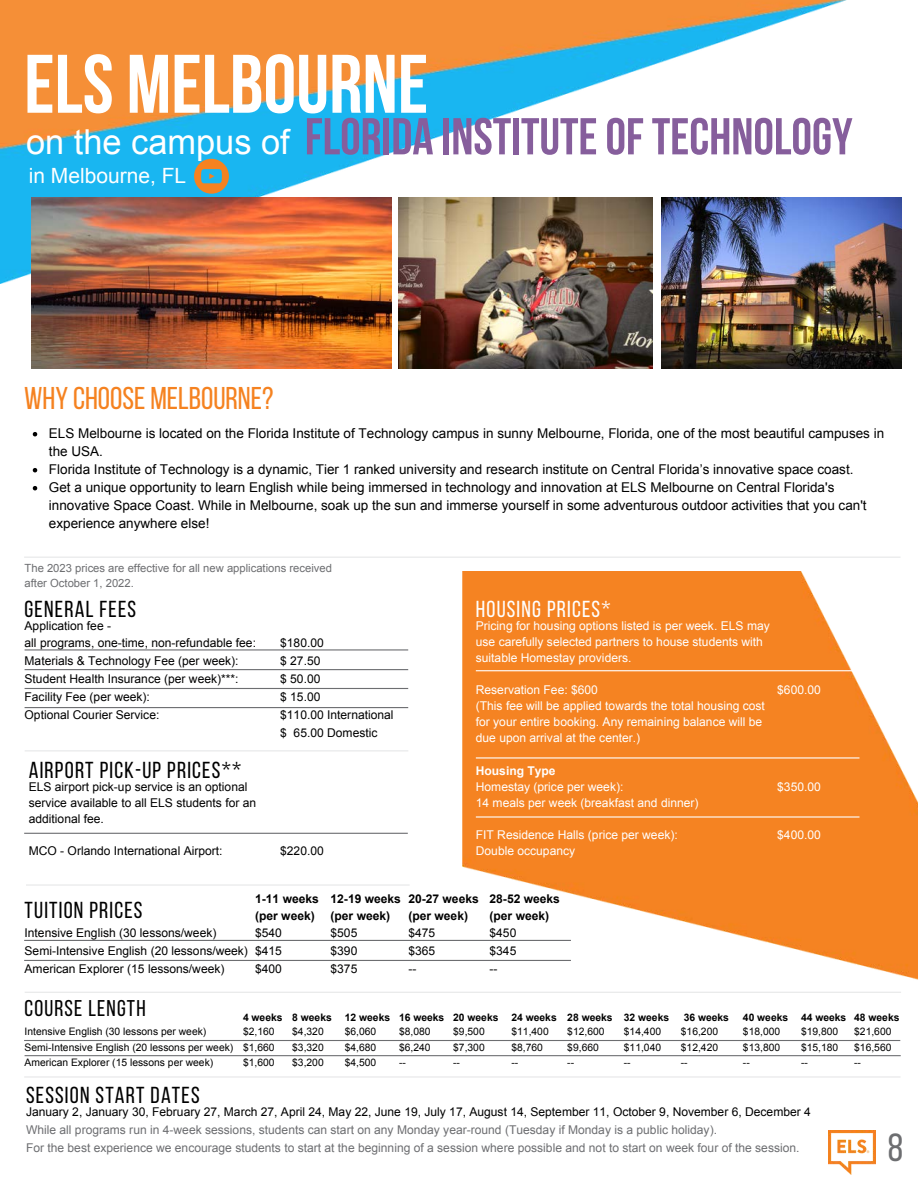
<style>
.page{position:relative;width:918px;height:1188px;background:#fff}
.page>*{position:absolute;margin:0;border:0;box-sizing:border-box;transform-origin:0 0}
.t1{font:700 82.8px "Bebas Neue";color:#fff}
.t2{font:700 51.75px "Bebas Neue";color:#865e9c}
.t3{font:39.15px "Bebas Neue";color:#6d6e71}
.t4{font:31.5px "Bebas Neue";color:#f58220}
.t5{font:23.1px "Bebas Neue";letter-spacing:.05em;color:#000}
.t6{font:23.1px "Bebas Neue";letter-spacing:.05em;color:#fff}
.t7{font:22.8px "Bebas Neue";letter-spacing:.05em;color:#000}
.t8{font:21px "Arial";color:#fff}
.t9{font:13.5px/18px "Arial";color:#000}
.t10{font:12.15px/18.1px "Arial";color:#000}
.t11{font:12.15px/16px "Arial";color:#fff}
.t12{font:12.15px/18.1px "Arial";color:#6d6e71}
.t13{font:700 12.15px/16px "Arial";color:#000}
.t14{font:700 12.15px "Arial";color:#fff}
.t15{font:11.25px/15px "Arial";color:#6d6e71}
.t16{font:10.35px/15.5px "Arial";color:#000;text-align:justify}
.t17{font:700 10.35px "Arial";color:#000}
.s1{font-family:"Arial";font-weight:400;font-size:34.35px;color:#fff}
</style>
<div class="page">
<img style="left:0;top:0;width:849px;height:283px">
<svg style="left:194px;top:159px;width:35px;height:35px"></svg>
<svg style="left:33px;top:432px;width:4px;height:4px"></svg>
<svg style="left:33px;top:468px;width:4px;height:4px"></svg>
<svg style="left:33px;top:486px;width:4px;height:4px"></svg>
<hr style="left:24px;top:557px;width:877px;height:1px;background:#e6e7e8">
<hr style="left:25px;top:649px;width:383px;height:2px;background:#6d6e71">
<hr style="left:25px;top:669px;width:383px;height:1px;background:#6d6e71">
<hr style="left:25px;top:688px;width:383px;height:1px;background:#6d6e71">
<hr style="left:25px;top:707px;width:383px;height:1px;background:#6d6e71">
<hr style="left:24px;top:833px;width:384px;height:1px;background:#6d6e71">
<img style="left:462px;top:572px;width:456px;height:408px">
<hr style="left:476px;top:816px;width:383px;height:2px;background:#fff">
<hr style="left:476px;top:757px;width:383px;height:2px;background:#fff">
<hr style="left:476px;top:670px;width:383px;height:1px;background:#fff">
<hr style="left:24px;top:940px;width:547px;height:1px;background:#6d6e71">
<hr style="left:24px;top:960px;width:547px;height:1px;background:#6d6e71">
<hr style="left:24px;top:1040px;width:876px;height:1px;background:#6d6e71">
<hr style="left:25px;top:1055px;width:876px;height:1px;background:#6d6e71">
<hr style="left:25px;top:750px;width:383px;height:1px;background:#e6e7e8">
<hr style="left:26px;top:884px;width:384px;height:2px;background:#e6e7e8">
<hr style="left:25px;top:992px;width:876px;height:1px;background:#e6e7e8">
<hr style="left:24px;top:1076px;width:877px;height:2px;background:#e6e7e8">
<img style="left:31px;top:198px;width:360px;height:171px">
<img style="left:661px;top:198px;width:240px;height:171px">
<img style="left:398px;top:198px;width:254px;height:171px">
<img style="left:828px;top:1131px;width:47px;height:43px">
<h1 class="t1" style="left:24px;top:51px;width:406px">ELS MELBOURNE</h1>
<h2 class="t2" style="left:26px;top:116px;width:828px"><span class="s1">on the campus of</span> FLORIDA INSTITUTE OF TECHNOLOGY</h2>
<h3 class="t8" style="left:29px;top:164px;width:159px">in Melbourne, FL</h3>
<h3 class="t4" style="left:24px;top:386px;width:251px">WHY CHOOSE MELBOURNE?</h3>
<p class="t9" style="left:49px;top:424px;width:837px">ELS Melbourne is located on the Florida Institute of Technology campus in sunny Melbourne, Florida, one of the most beautiful campuses in the USA.<br>Florida Institute of Technology is a dynamic, Tier 1 ranked university and research institute on Central Florida’s innovative space coast.<br>Get a unique opportunity to learn English while being immersed in technology and innovation at ELS Melbourne on Central Florida's innovative Space Coast. While in Melbourne, soak up the sun and immerse yourself in some adventurous outdoor activities that you can't experience anywhere else!</p>
<p class="t15" style="left:25px;top:561px;width:309px">The 2023 prices are effective for all new applications received after October 1, 2022.</p>
<h3 class="t5" style="left:25px;top:599px;width:113px">GENERAL FEES</h3>
<p class="t10" style="left:25px;top:617px;width:233px">Application fee -<br>all programs, one-time, non-refundable fee:<br>Materials &amp; Technology Fee (per week):<br>Student Health Insurance (per week)***:<br>Facility Fee (per week):<br>Optional Courier Service:</p>
<p class="t10" style="left:280px;top:634px;width:115px">$180.00<br>$ 27.50<br>$ 50.00<br>$ 15.00<br>$110.00 International $ 65.00 Domestic</p>
<h3 class="t5" style="left:29px;top:760px;width:214px">AIRPORT PICK-UP PRICES**</h3>
<p class="t10" style="left:29px;top:779px;width:229px;line-height:16px">ELS airport pick-up service is an optional service available to all ELS students for an additional fee.</p>
<p class="t10" style="left:29px;top:842px;width:195px">MCO - Orlando International Airport:</p>
<p class="t10" style="left:280px;top:842px;width:45px">$220.00</p>
<h3 class="t6" style="left:476px;top:599px;width:136px">HOUSING PRICES*</h3>
<p class="t11" style="left:476px;top:617px;width:295px">Pricing for housing options listed is per week. ELS may use carefully selected partners to house students with suitable Homestay providers.</p>
<p class="t11" style="left:476px;top:682px;width:291px">Reservation Fee: $600<br>(This fee will be applied towards the total housing cost for your entire booking. Any remaining balance will be due upon arrival at the center.)</p>
<p class="t14" style="left:476px;top:764px;width:81px">Housing Type</p>
<p class="t11" style="left:476px;top:779px;width:224px">Homestay (price per week):<br>14 meals per week (breakfast and dinner)</p>
<p class="t11" style="left:476px;top:827px;width:203px">FIT Residence Halls (price per week):<br>Double occupancy</p>
<p class="t11" style="left:777px;top:682px;width:45px">$600.00</p>
<p class="t11" style="left:777px;top:779px;width:45px">$350.00</p>
<p class="t11" style="left:777px;top:827px;width:45px">$400.00</p>
<h3 class="t5" style="left:25px;top:901px;width:119px">TUITION PRICES</h3>
<p class="t10" style="left:25px;top:923px;width:225px">Intensive English (30 lessons/week)<br>Semi-Intensive English (20 lessons/week)<br>American Explorer (15 lessons/week)</p>
<p class="t13" style="left:255px;top:891px;width:65px">1-11 weeks (per week)</p>
<p class="t10" style="left:255px;top:923px;width:28px;text-align:justify">$540 $415 $400</p>
<p class="t13" style="left:331px;top:891px;width:72px">12-19 weeks (per week)</p>
<p class="t10" style="left:331px;top:923px;width:28px;text-align:justify">$505 $390 $375</p>
<p class="t13" style="left:408px;top:891px;width:72px">20-27 weeks (per week)</p>
<p class="t10" style="left:408px;top:923px;width:28px;text-align:justify">$475 $365 --</p>
<p class="t13" style="left:490px;top:891px;width:72px">28-52 weeks (per week)</p>
<p class="t10" style="left:490px;top:923px;width:28px;text-align:justify">$450 $345 --</p>
<h3 class="t7" style="left:25px;top:999px;width:123px">COURSE LENGTH</h3>
<p class="t16" style="left:25px;top:1024px;width:210px;text-align:left">Intensive English (30 lessons per week)<br>Semi-Intensive English (20 lessons per week)<br>American Explorer (15 lessons per week)</p>
<p class="t17" style="left:243px;top:1011px;width:41px">4 weeks</p>
<p class="t16" style="left:243px;top:1024px;width:33px">$2,160 $1,660 $1,600</p>
<p class="t17" style="left:292px;top:1011px;width:41px">8 weeks</p>
<p class="t16" style="left:292px;top:1024px;width:33px">$4,320 $3,320 $3,200</p>
<p class="t17" style="left:345px;top:1011px;width:47px">12 weeks</p>
<p class="t16" style="left:345px;top:1024px;width:33px">$6,060 $4,680 $4,500</p>
<p class="t17" style="left:399px;top:1011px;width:47px">16 weeks</p>
<p class="t16" style="left:399px;top:1024px;width:33px">$8,080 $6,240 --</p>
<p class="t17" style="left:453px;top:1011px;width:47px">20 weeks</p>
<p class="t16" style="left:453px;top:1024px;width:33px">$9,500 $7,300 --</p>
<p class="t17" style="left:511px;top:1011px;width:47px">24 weeks</p>
<p class="t16" style="left:511px;top:1024px;width:39px;text-align:left">$11,400 $8,760 --</p>
<p class="t17" style="left:567px;top:1011px;width:47px">28 weeks</p>
<p class="t16" style="left:567px;top:1024px;width:39px;text-align:left">$12,600 $9,660 --</p>
<p class="t17" style="left:624px;top:1011px;width:47px">32 weeks</p>
<p class="t16" style="left:624px;top:1024px;width:39px">$14,400 $11,040 --</p>
<p class="t17" style="left:684px;top:1011px;width:47px">36 weeks</p>
<p class="t16" style="left:681px;top:1024px;width:39px">$16,200 $12,420 --</p>
<p class="t17" style="left:743px;top:1011px;width:47px">40 weeks</p>
<p class="t16" style="left:743px;top:1024px;width:39px">$18,000 $13,800 --</p>
<p class="t17" style="left:801px;top:1011px;width:47px">44 weeks</p>
<p class="t16" style="left:801px;top:1024px;width:39px">$19,800 $15,180 --</p>
<p class="t17" style="left:854px;top:1011px;width:47px">48 weeks</p>
<p class="t16" style="left:854px;top:1024px;width:39px">$21,600 $16,560 --</p>
<h3 class="t5" style="left:26px;top:1086px;width:175px">SESSION START DATES</h3>
<p class="t10" style="left:26px;top:1103px;width:786px">January 2, January 30, February 27, March 27, April 24, May 22, June 19, July 17, August 14, September 11, October 9, November 6, December 4</p>
<p class="t12" style="left:26px;top:1121px;width:775px">While all programs run in 4-week sessions, students can start on any Monday year-round (Tuesday if Monday is a public holiday).<br>For the best experience we encourage students to start at the beginning of a session where possible and not to start on week four of the session.</p>
<h3 class="t3" style="left:888px;top:1131px;width:17px">8</h3>
</div>
